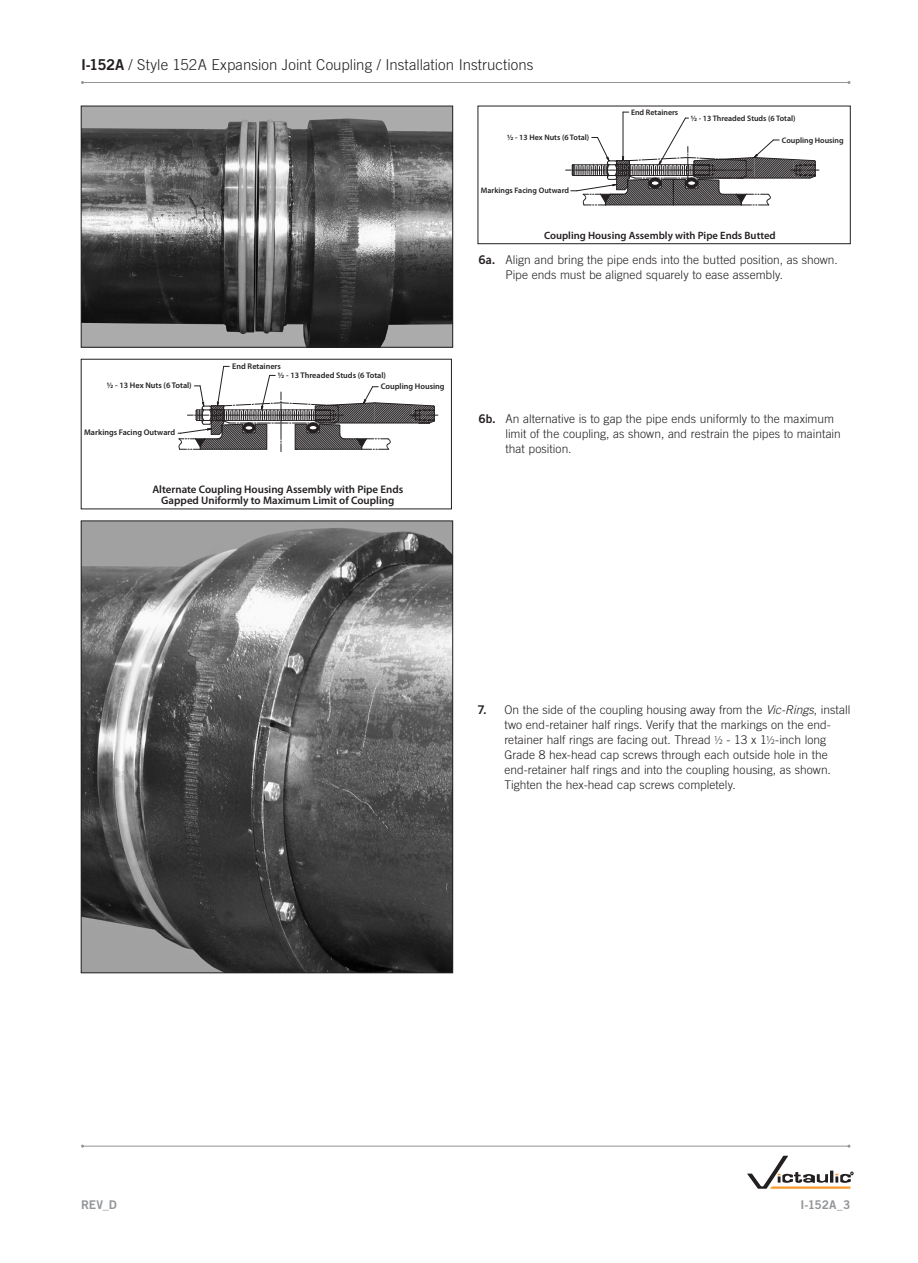
<style>
.page{position:relative;width:918px;height:1263px;background:#fff}
.page>*{position:absolute;margin:0;border:0;box-sizing:border-box;transform-origin:0 0}
.t1{font:300 15px "Trade Gothic LT Std";letter-spacing:.005em;color:#231f20}
.Body_ind{font:300 12px/15px "Trade Gothic LT Std";color:#231f20}
.t2{font:12px "Trade Gothic LT Std Bd 2";letter-spacing:-.015em;color:#939598}
.t3{font:600 10.95px/10.9px "Myriad Pro";color:#231f20;text-align:center}
.t4{font:600 10.65px "Myriad Pro";color:#231f20}
.t5{font:600 8.25px/9.6px "Myriad Pro";color:#231f20}
.t6{font:600 7.95px "Myriad Pro";color:#231f20}
.s1{font-family:"Trade Gothic LT Std Bd 2";font-weight:400}
.s2{font-style:italic}
.s3{font-family:"Myriad Pro"}
</style>
<div class="page">
<svg style="left:747px;top:1156px;width:106px;height:33px"></svg>
<hr style="left:83px;top:1146px;width:766px;height:1px;background:#939598">
<hr style="left:82px;top:82px;width:767px;height:1px;background:#939598">
<img style="left:83px;top:108px;width:368px;height:237px">
<div style="left:81px;top:106px;width:372px;height:241px;border:1px solid #231f20"></div>
<svg style="left:566px;top:112px;width:253px;height:94px"></svg>
<div style="left:478px;top:106px;width:372px;height:138px;border:1px solid #231f20"></div>
<svg style="left:178px;top:366px;width:260px;height:86px"></svg>
<img style="left:83px;top:523px;width:368px;height:448px">
<p class="t1" style="left:81px;top:56px;width:454px"><span class="s1">I-152A</span> / Style 152A Expansion Joint Coupling / Installation Instructions</p>
<p class="t6" style="left:507px;top:133px;width:84px">½ - 13 Hex Nuts (6 Total)</p>
<p class="t6" style="left:481px;top:185px;width:90px">Markings Facing Outward</p>
<p class="t6" style="left:631px;top:107px;width:49px">End Retainers</p>
<p class="t6" style="left:691px;top:113px;width:106px">½ - 13 Threaded Studs (6 Total)</p>
<p class="t6" style="left:782px;top:135px;width:63px">Coupling Housing</p>
<p class="t4" style="left:544px;top:229px;width:233px">Coupling Housing Assembly with Pipe Ends Butted</p>
<p class="t5" style="left:107px;top:380px;width:86px">½ - 13 Hex Nuts (6 Total)</p>
<p class="t5" style="left:84px;top:427px;width:92px">Markings Facing Outward</p>
<p class="t5" style="left:278px;top:361px;width:110px;text-indent:-46px">End Retainers<br>½ - 13 Threaded Studs (6 Total)</p>
<p class="t5" style="left:381px;top:381px;width:65px">Coupling Housing</p>
<p class="t3" style="left:152px;top:484px;width:252px">Alternate Coupling Housing Assembly with Pipe Ends<br>Gapped Uniformly to Maximum Limit of Coupling</p>
<p class="Body_ind" style="left:505px;top:252px;width:334px;text-indent:-27px"><span class="s1">6a.</span> Align and bring the pipe ends into the butted position, as shown.<br>Pipe ends must be aligned squarely to ease assembly.</p>
<p class="Body_ind" style="left:505px;top:411px;width:337px;text-indent:-27px"><span class="s1">6b.</span> An alternative is to gap the pipe ends uniformly to the maximum limit of the coupling, as shown, and restrain the pipes to maintain that position.</p>
<p class="Body_ind" style="left:504px;top:702px;width:348px;text-indent:-27px"><span class="s1">7.</span> On the side of the coupling housing away from the <span class="s2">Vic-Rings</span>, install two end-retainer half rings. Verify that the markings on the end&shy;retainer half rings are facing out. Thread <span class="s3">1/2</span> - 13 x 1<span class="s3">1/2</span>-inch long Grade 8 hex-head cap screws through each outside hole in the end-retainer half rings and into the coupling housing, as shown.<br>Tighten the hex-head cap screws completely.</p>
<p class="t2" style="left:81px;top:1197px;width:37px">REV_D</p>
<p class="t2" style="left:801px;top:1197px;width:51px">I-152A_3</p>
</div>
